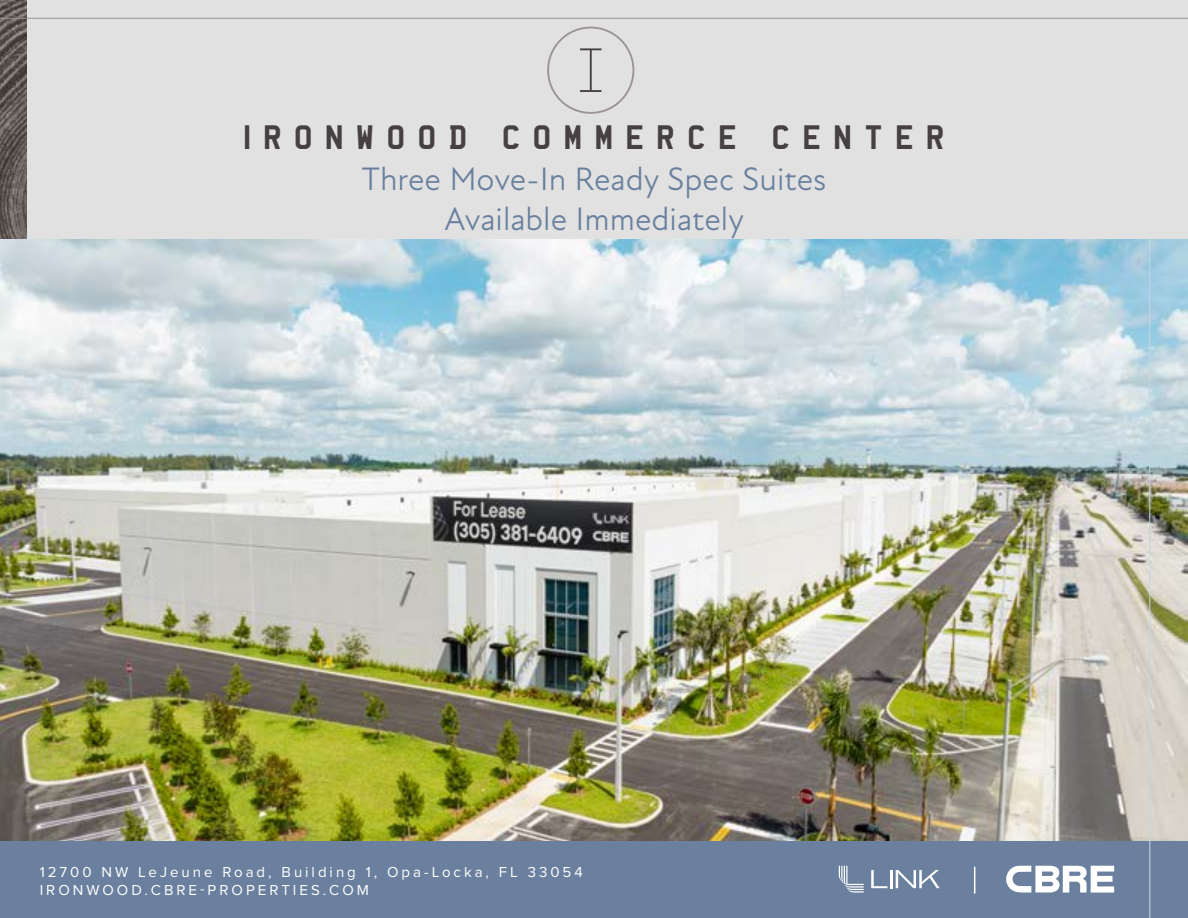
<style>
.page{position:relative;width:1188px;height:918px;background:#fff}
.page>*{position:absolute;margin:0;border:0;box-sizing:border-box;transform-origin:0 0}
.t1{font:33px/39.6px "New Atten";color:#6a809e;text-align:center}
.t2{font:700 30px "Charles Wright";letter-spacing:.42em;color:#464042}
.t3{font:15px/18px "Proxima Nova";letter-spacing:.2em;color:#fff}
</style>
<div class="page">
<img style="left:0;top:239px;width:1188px;height:602px">
<div style="left:0;top:841px;width:1188px;height:77px;background:#6a809e"></div>
<svg style="left:1006px;top:866px;width:108px;height:27px"></svg>
<hr style="left:1149px;top:0;width:1px;height:918px;background:#c6d6e4">
<div style="left:0;top:0;width:1188px;height:239px;background:#e1e1e1"></div>
<div style="left:547px;top:27px;width:87px;height:87px;border:2px solid #9b9491;border-radius:50%"></div>
<hr style="left:590px;top:50px;width:2px;height:41px;background:#464042">
<hr style="left:580px;top:48px;width:21px;height:2px;background:#464042">
<hr style="left:580px;top:90px;width:21px;height:2px;background:#464042">
<img style="left:0;top:0;width:27px;height:239px">
<hr style="left:0;top:18px;width:1188px;height:1px;background:#9b9491">
<svg style="left:871px;top:870px;width:69px;height:18px"></svg>
<svg style="left:839px;top:866px;width:25px;height:27px"></svg>
<svg style="left:974px;top:867px;width:1px;height:27px"></svg>
<h2 class="t2" style="left:243px;top:112px;width:703px">IRONWOOD COMMERCE CENTER</h2>
<h1 class="t1" style="left:361px;top:160px;width:467px">Three Move-In Ready Spec Suites<br>Available Immediately</h1>
<p class="t3" style="left:40px;top:862px;width:545px">12700 NW LeJeune Road, Building 1, Opa-Locka, FL 33054<br>IRONWOOD.CBRE-PROPERTIES.COM</p>
</div>
